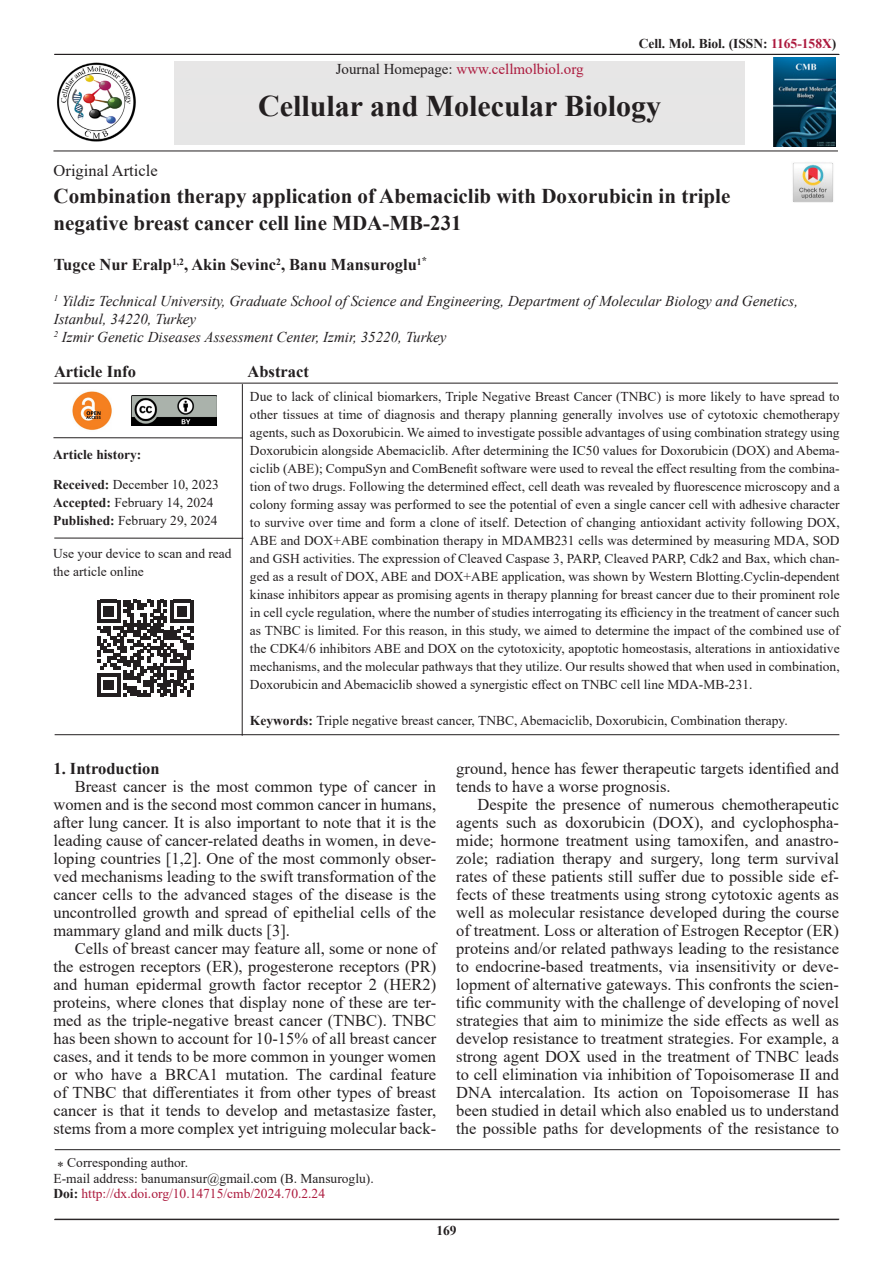
<style>
.page{position:relative;width:893px;height:1263px;background:#fff}
.page>*{position:absolute;margin:0;border:0;box-sizing:border-box;transform-origin:0 0}
.t1{font:700 30px "Times New Roman";color:#231f20}
.t2{font:700 21px/27px "Times New Roman";color:#231f20}
.t3{font:16.5px/18px "Times New Roman";color:#231f20;text-align:justify}
.t4{font:700 16.5px "Times New Roman";color:#231f20}
.t5{font:italic 15px/18px "Times New Roman";color:#231f20}
.t6{font:15px "Times New Roman";color:#ac193d}
.t7{font:13.5px/18px "Times New Roman";color:#231f20;text-align:justify}
.t8{font:700 13.5px "Times New Roman";color:#231f20}
.t9{font:13.5px "Times New Roman";color:#ac193d}
.s1{color:#ac193d}
.s2{color:#231f20}
.s3{font-weight:700}
.s4{font-weight:700;color:#231f20}
</style>
<div class="page">
<hr style="left:54px;top:1219px;width:785px;height:1px;background:#231f20">
<hr style="left:54px;top:54px;width:785px;height:1px;background:#231f20">
<hr style="left:53px;top:151px;width:785px;height:1px;background:#231f20">
<img style="left:773px;top:58px;width:62px;height:88px">
<div style="left:174px;top:62px;width:571px;height:83px;background:#e6e6e6"></div>
<img style="left:792px;top:162px;width:41px;height:41px">
<hr style="left:55px;top:1149px;width:785px;height:1px;background:#231f20">
<hr style="left:53px;top:383px;width:785px;height:1px;background:#231f20">
<hr style="left:54px;top:538px;width:189px;height:1px;background:#231f20">
<hr style="left:242px;top:384px;width:1px;height:352px;background:#231f20">
<hr style="left:55px;top:734px;width:784px;height:1px;background:#231f20">
<svg style="left:97px;top:600px;width:96px;height:96px"></svg>
<hr style="left:53px;top:437px;width:189px;height:1px;background:#231f20">
<img style="left:72px;top:391px;width:40px;height:40px">
<img style="left:57px;top:62px;width:79px;height:80px">
<img style="left:132px;top:395px;width:85px;height:30px">
<p class="t8" style="left:639px;top:34px;width:199px">Cell. Mol. Biol. (ISSN: <span class="s1">1165-158X</span>)</p>
<p class="t6" style="left:336px;top:59px;width:249px"><span class="s2">Journal Homepage:</span> www.cellmolbiol.org</p>
<p class="t1" style="left:258px;top:84px;width:405px">Cellular and Molecular Biology</p>
<p class="t3" style="left:54px;top:161px;width:106px">Original Article</p>
<p class="t2" style="left:54px;top:182px;width:678px">Combination therapy application of Abemaciclib with Doxorubicin in triple negative breast cancer cell line MDA-MB-231</p>
<p class="t4" style="left:54px;top:253px;width:375px">Tugce Nur Eralp<sup>1,2</sup>, Akin Sevinc<sup>2</sup>, Banu Mansuroglu<sup>1</sup><sup>*</sup></p>
<p class="t5" style="left:54px;top:292px;width:746px"><sup>1</sup> Yildiz Technical University, Graduate School of Science and Engineering, Department of Molecular Biology and Genetics,<br>Istanbul, 34220, Turkey</p>
<p class="t5" style="left:54px;top:328px;width:394px"><sup>2</sup> Izmir Genetic Diseases Assessment Center, Izmir, 35220, Turkey</p>
<p class="t4" style="left:54px;top:360px;width:84px">Article Info</p>
<p class="t4" style="left:248px;top:360px;width:63px">Abstract</p>
<p class="t8" style="left:53px;top:445px;width:90px">Article history:</p>
<p class="t7" style="left:53px;top:475px;width:167px"><span class="s3">Received:</span> December 10, 2023</p>
<p class="t7" style="left:53px;top:493px;width:162px"><span class="s3">Accepted:</span> February 14, 2024</p>
<p class="t7" style="left:53px;top:511px;width:166px"><span class="s3">Published:</span> February 29, 2024</p>
<p class="t7" style="left:53px;top:544px;width:180px">Use your device to scan and read the article online</p>
<p class="t7" style="left:250px;top:387px;width:591px">Due to lack of clinical biomarkers, Triple Negative Breast Cancer (TNBC) is more likely to have spread to other tissues at time of diagnosis and therapy planning generally involves use of cytotoxic chemotherapy agents, such as Doxorubicin. We aimed to investigate possible advantages of using combination strategy using Doxorubicin alongside Abemaciclib. After determining the IC50 values for Doxorubicin (DOX) and Abema&shy;ciclib (ABE); CompuSyn and ComBenefit software were used to reveal the effect resulting from the combina&shy;tion of two drugs. Following the determined effect, cell death was revealed by fluorescence microscopy and a colony forming assay was performed to see the potential of even a single cancer cell with adhesive character to survive over time and form a clone of itself. Detection of changing antioxidant activity following DOX, ABE and DOX+ABE combination therapy in MDAMB231 cells was determined by measuring MDA, SOD and GSH activities. The expression of Cleaved Caspase 3, PARP, Cleaved PARP, Cdk2 and Bax, which chan&shy;ged as a result of DOX, ABE and DOX+ABE application, was shown by Western Blotting.Cyclin-dependent kinase inhibitors appear as promising agents in therapy planning for breast cancer due to their prominent role in cell cycle regulation, where the number of studies interrogating its efficiency in the treatment of cancer such as TNBC is limited. For this reason, in this study, we aimed to determine the impact of the combined use of the CDK4/6 inhibitors ABE and DOX on the cytotoxicity, apoptotic homeostasis, alterations in antioxidative mechanisms, and the molecular pathways that they utilize. Our results showed that when used in combination, Doxorubicin and Abemaciclib showed a synergistic effect on TNBC cell line MDA-MB-231.</p>
<p class="t7" style="left:250px;top:711px;width:539px"><span class="s3">Keywords:</span> Triple negative breast cancer, TNBC, Abemaciclib, Doxorubicin, Combination therapy.</p>
<p class="t4" style="left:53px;top:757px;width:108px">1. Introduction</p>
<p class="t3" style="left:53px;top:777px;width:384px;text-indent:21px">Breast cancer is the most common type of cancer in women and is the second most common cancer in humans, after lung cancer. It is also important to note that it is the leading cause of cancer-related deaths in women, in deve&shy;loping countries [1,2]. One of the most commonly obser&shy;ved mechanisms leading to the swift transformation of the cancer cells to the advanced stages of the disease is the uncontrolled growth and spread of epithelial cells of the mammary gland and milk ducts [3].</p>
<p class="t3" style="left:53px;top:939px;width:384px;text-indent:21px">Cells of breast cancer may feature all, some or none of the estrogen receptors (ER), progesterone receptors (PR) and human epidermal growth factor receptor 2 (HER2) proteins, where clones that display none of these are ter&shy;med as the triple-negative breast cancer (TNBC). TNBC has been shown to account for 10-15% of all breast cancer cases, and it tends to be more common in younger women or who have a BRCA1 mutation. The cardinal feature of TNBC that differentiates it from other types of breast cancer is that it tends to develop and metastasize faster, stems from a more complex yet intriguing molecular back-</p>
<p class="t7" style="left:57px;top:1152px;width:132px">⁎ Corresponding author.</p>
<p class="t7" style="left:53px;top:1169px;width:322px">E-mail address: banumansur@gmail.com (B. Mansuroglu).</p>
<p class="t9" style="left:53px;top:1183px;width:273px"><span class="s4">Doi:</span> http://dx.doi.org/10.14715/cmb/2024.70.2.24</p>
<p class="t3" style="left:456px;top:759px;width:384px">ground, hence has fewer therapeutic targets identified and tends to have a worse prognosis.</p>
<p class="t3" style="left:456px;top:795px;width:384px;text-indent:21px">Despite the presence of numerous chemotherapeutic agents such as doxorubicin (DOX), and cyclophospha&shy;mide; hormone treatment using tamoxifen, and anastro&shy;zole; radiation therapy and surgery, long term survival rates of these patients still suffer due to possible side ef&shy;fects of these treatments using strong cytotoxic agents as well as molecular resistance developed during the course of treatment. Loss or alteration of Estrogen Receptor (ER) proteins and/or related pathways leading to the resistance to endocrine-based treatments, via insensitivity or deve&shy;lopment of alternative gateways. This confronts the scien&shy;tific community with the challenge of developing of novel strategies that aim to minimize the side effects as well as develop resistance to treatment strategies. For example, a strong agent DOX used in the treatment of TNBC leads to cell elimination via inhibition of Topoisomerase II and DNA intercalation. Its action on Topoisomerase II has been studied in detail which also enabled us to understand the possible paths for developments of the resistance to</p>
<p class="t8" style="left:436px;top:1220px;width:22px">169</p>
</div>
